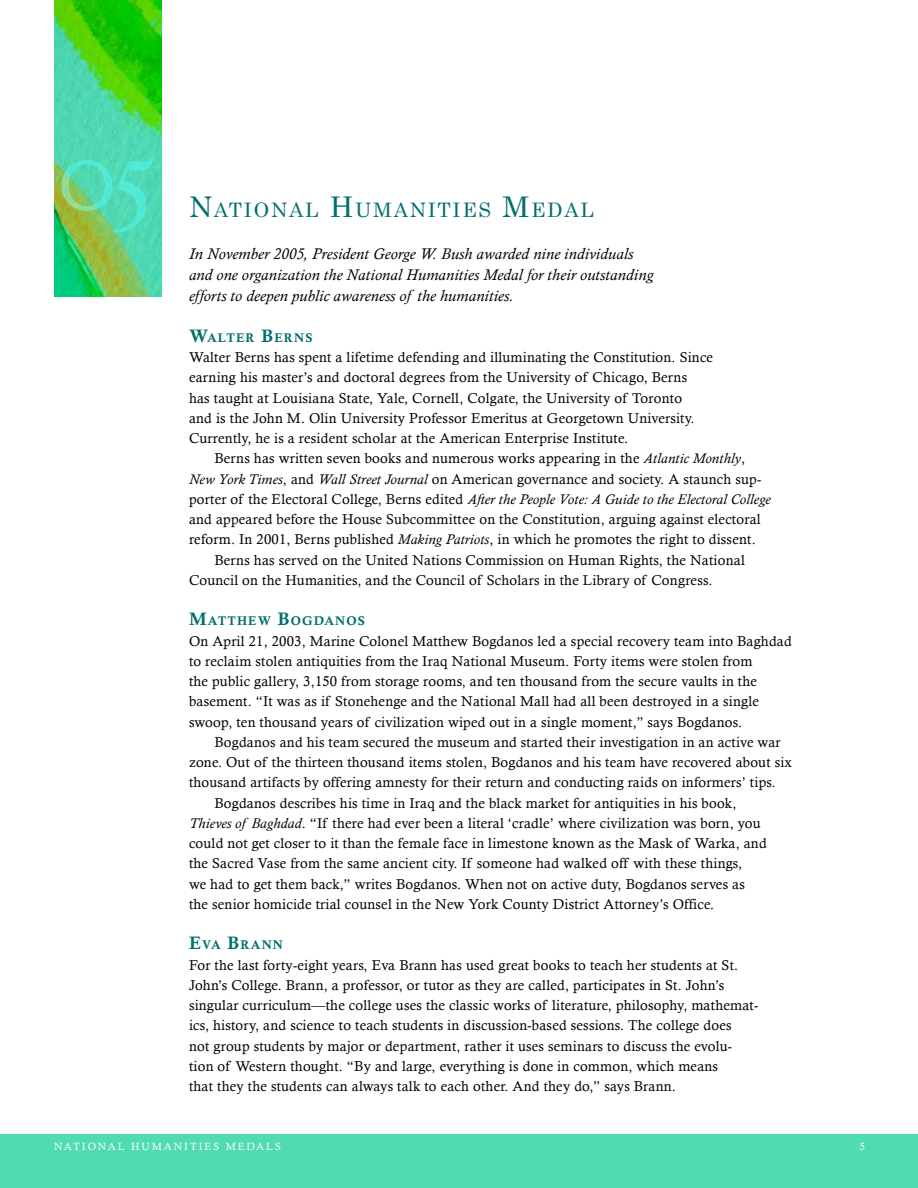
<style>
.page{position:relative;width:918px;height:1188px;background:#fff}
.page>*{position:absolute;margin:0;border:0;box-sizing:border-box;transform-origin:0 0}
.Section_Headings{font:19.95px "Century";letter-spacing:.085em;color:#016f6c}
.Opening_Italics{font:italic 15.75px/21px "Calisto";letter-spacing:.015em;color:#000}
.Basic_Copy{font:14.25px/20.2px "Calisto";letter-spacing:.015em;color:#000}
.Medalist_Names{font:12.6px "Calis MT Bol";letter-spacing:.085em;color:#016f6c}
.t1{font:10.5px "Calisto";letter-spacing:.18em;color:#fff}
.s1{font-size:28.5px}
.s2{font-size:18px}
.s3{font-style:italic}
</style>
<div class="page">
<div style="left:0;top:1134px;width:918px;height:54px;background:#50dbb2"></div>
<img style="left:54px;top:0;width:108px;height:297px">
<svg style="left:61px;top:157px;width:93px;height:76px;background:#61d5a0"></svg>
<h2 class="Section_Headings" style="left:189px;top:193px;width:406px"><span class="s1">N</span>ATIONAL <span class="s1">H</span>UMANITIES <span class="s1">M</span>EDAL</h2>
<p class="Opening_Italics" style="left:189px;top:244px;width:466px">In November 2005, President George W. Bush awarded nine individuals and one organization the National Humanities Medal for their outstanding efforts to deepen public awareness of the humanities.</p>
<p class="Medalist_Names" style="left:189px;top:330px;width:125px"><span class="s2">W</span>ALTER <span class="s2">B</span>ERNS</p>
<p class="Basic_Copy" style="left:189px;top:347px;width:526px">Walter Berns has spent a lifetime defending and illuminating the Constitution. Since earning his master’s and doctoral degrees from the University of Chicago, Berns<br>has taught at Louisiana State, Yale, Cornell, Colgate, the University of Toronto<br>and is the John M. Olin University Professor Emeritus at Georgetown University.<br>Currently, he is a resident scholar at the American Enterprise Institute.</p>
<p class="Basic_Copy" style="left:189px;top:448px;width:583px;text-indent:25px">Berns has written seven books and numerous works appearing in the <span class="s3">Atlantic Monthly</span>, <span class="s3">New York Times</span>, and <span class="s3">Wall Street Journal</span> on American governance and society. A staunch sup&shy;porter of the Electoral College, Berns edited <span class="s3">After the People Vote: A Guide to the Electoral College </span>and appeared before the House Subcommittee on the Constitution, arguing against electoral reform. In 2001, Berns published <span class="s3">Making Patriots</span>, in which he promotes the right to dissent.</p>
<p class="Basic_Copy" style="left:189px;top:549px;width:557px;text-indent:25px">Berns has served on the United Nations Commission on Human Rights, the National<br>Council on the Humanities, and the Council of Scholars in the Library of Congress.</p>
<p class="Medalist_Names" style="left:189px;top:614px;width:177px"><span class="s2">M</span>ATTHEW <span class="s2">B</span>OGDANOS</p>
<p class="Basic_Copy" style="left:189px;top:630px;width:604px">On April 21, 2003, Marine Colonel Matthew Bogdanos led a special recovery team into Baghdad to reclaim stolen antiquities from the Iraq National Museum. Forty items were stolen from<br>the public gallery, 3,150 from storage rooms, and ten thousand from the secure vaults in the basement. “It was as if Stonehenge and the National Mall had all been destroyed in a single swoop, ten thousand years of civilization wiped out in a single moment,” says Bogdanos.</p>
<p class="Basic_Copy" style="left:189px;top:732px;width:605px;text-indent:25px">Bogdanos and his team secured the museum and started their investigation in an active war zone. Out of the thirteen thousand items stolen, Bogdanos and his team have recovered about six thousand artifacts by offering amnesty for their return and conducting raids on informers’ tips.</p>
<p class="Basic_Copy" style="left:189px;top:792px;width:579px;text-indent:25px">Bogdanos describes his time in Iraq and the black market for antiquities in his book, <span class="s3">Thieves of Baghdad</span>. “If there had ever been a literal ‘cradle’ where civilization was born, you could not get closer to it than the female face in limestone known as the Mask of Warka, and the Sacred Vase from the same ancient city. If someone had walked off with these things,<br>we had to get them back,” writes Bogdanos. When not on active duty, Bogdanos serves as the senior homicide trial counsel in the New York County District Attorney’s Office.</p>
<p class="Medalist_Names" style="left:189px;top:938px;width:95px"><span class="s2">E</span>VA <span class="s2">B</span>RANN</p>
<p class="Basic_Copy" style="left:189px;top:954px;width:571px">For the last forty-eight years, Eva Brann has used great books to teach her students at St.<br>John’s College. Brann, a professor, or tutor as they are called, participates in St. John’s singular curriculum—the college uses the classic works of literature, philosophy, mathemat&shy;ics, history, and science to teach students in discussion-based sessions. The college does<br>not group students by major or department, rather it uses seminars to discuss the evolu&shy;tion of Western thought. “By and large, everything is done in common, which means<br>that they the students can always talk to each other. And they do,” says Brann.</p>
<p class="t1" style="left:54px;top:1141px;width:228px">NATIONAL HUMANITIES MEDALS</p>
<p class="t1" style="left:860px;top:1141px;width:7px">5</p>
</div>
